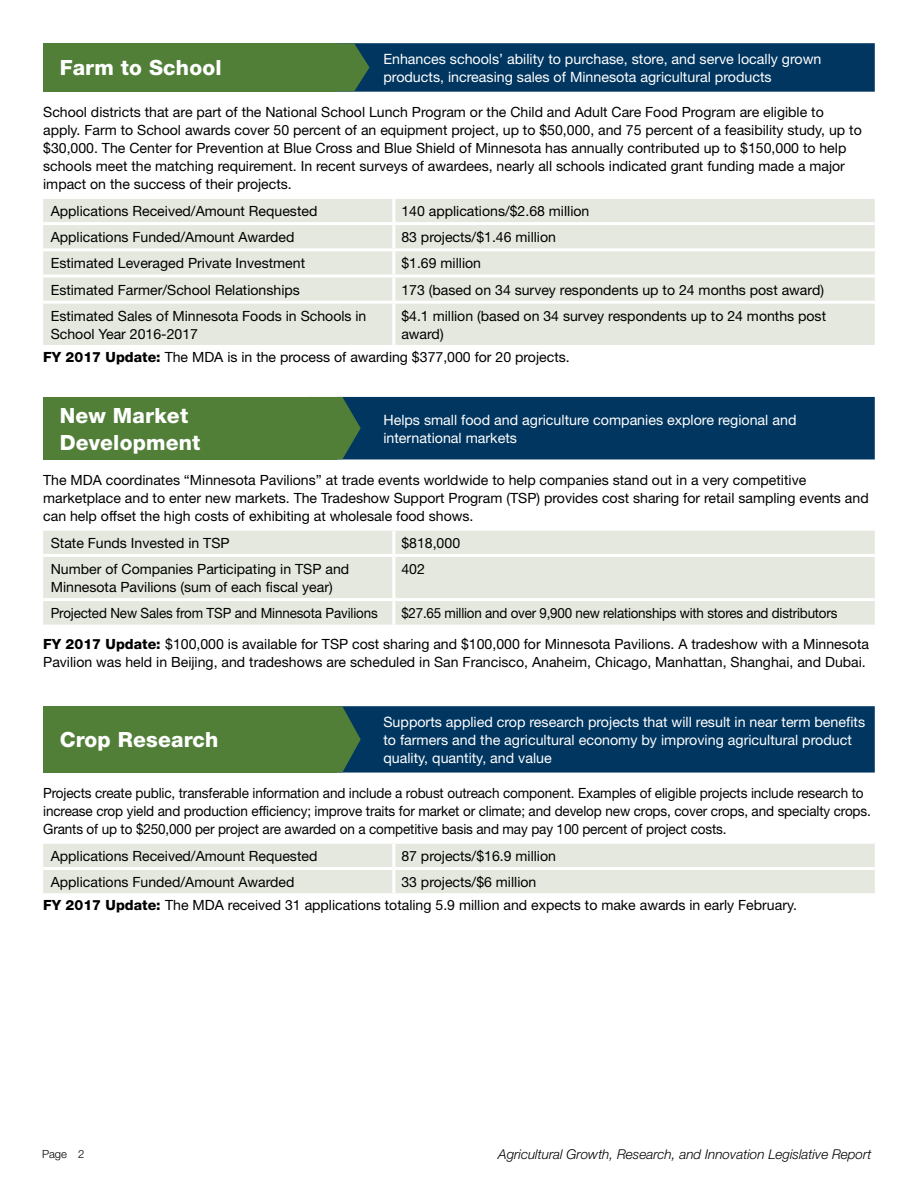
<style>
.page{position:relative;width:918px;height:1188px;background:#fff}
.page>*{position:absolute;margin:0;border:0;box-sizing:border-box;transform-origin:0 0}
.t1{font:800 21px/27px "Helvetica Neue";letter-spacing:.01em;color:#fff}
.t2{font:14.25px/17.9px "Helvetica Neue";color:#fff}
.t3{font:14.1px/18px "Helvetica Neue";color:#000}
.t4{font:14.1px/18px "Helvetica Neue";color:#000;scale:.96 1}
.t5{font:14.1px "Helvetica Neue";color:#000;scale:.95 1}
.t6{font:italic 300 13.5px "Helvetica Neue";color:#000}
.t7{font:300 11.25px "Helvetica Neue";color:#000}
.s1{font-weight:800}
</style>
<div class="page">
<div style="left:43px;top:43px;width:294px;height:49px;background:#517f37"></div>
<div style="left:43px;top:199px;width:832px;height:146px;background:#e5e8de"></div>
<hr style="left:392px;top:199px;width:3px;height:23px;background:#fff">
<hr style="left:392px;top:225px;width:3px;height:23px;background:#fff">
<hr style="left:392px;top:251px;width:3px;height:24px;background:#fff">
<hr style="left:392px;top:278px;width:3px;height:23px;background:#fff">
<hr style="left:392px;top:304px;width:3px;height:41px;background:#fff">
<hr style="left:43px;top:222px;width:351px;height:3px;background:#fff">
<hr style="left:394px;top:222px;width:481px;height:3px;background:#fff">
<hr style="left:43px;top:248px;width:351px;height:3px;background:#fff">
<hr style="left:394px;top:248px;width:481px;height:3px;background:#fff">
<hr style="left:43px;top:275px;width:351px;height:3px;background:#fff">
<hr style="left:394px;top:275px;width:481px;height:3px;background:#fff">
<hr style="left:43px;top:301px;width:351px;height:3px;background:#fff">
<hr style="left:394px;top:301px;width:481px;height:3px;background:#fff">
<div style="left:43px;top:397px;width:294px;height:62px;background:#517f37"></div>
<div style="left:43px;top:531px;width:832px;height:94px;background:#e5e8de"></div>
<hr style="left:43px;top:554px;width:351px;height:3px;background:#fff">
<hr style="left:392px;top:531px;width:3px;height:23px;background:#fff">
<hr style="left:394px;top:554px;width:481px;height:3px;background:#fff">
<hr style="left:392px;top:557px;width:3px;height:41px;background:#fff">
<hr style="left:43px;top:598px;width:351px;height:3px;background:#fff">
<hr style="left:394px;top:598px;width:481px;height:3px;background:#fff">
<hr style="left:392px;top:601px;width:3px;height:24px;background:#fff">
<div style="left:43px;top:706px;width:294px;height:67px;background:#517f37"></div>
<div style="left:43px;top:844px;width:832px;height:49px;background:#e5e8de"></div>
<hr style="left:43px;top:867px;width:351px;height:3px;background:#fff">
<hr style="left:392px;top:844px;width:3px;height:23px;background:#fff">
<hr style="left:394px;top:867px;width:481px;height:3px;background:#fff">
<hr style="left:392px;top:870px;width:3px;height:23px;background:#fff">
<svg style="left:337px;top:43px;width:538px;height:49px;background:#063b5f"></svg>
<div style="left:337px;top:397px;width:538px;height:62px;background:#003660"></div>
<div style="left:337px;top:706px;width:538px;height:67px;background:#003660"></div>
<h1 class="t1" style="left:60px;top:54px;width:163px">Farm to School</h1>
<p class="t2" style="left:383px;top:50px;width:440px">Enhances schools’ ability to purchase, store, and serve locally grown products, increasing sales of Minnesota agricultural products</p>
<p class="t3" style="left:43px;top:103px;width:820px">School districts that are part of the National School Lunch Program or the Child and Adult Care Food Program are eligible to apply. Farm to School awards cover 50 percent of an equipment project, up to $50,000, and 75 percent of a feasibility study, up to $30,000. The Center for Prevention at Blue Cross and Blue Shield of Minnesota has annually contributed up to $150,000 to help schools meet the matching requirement. In recent surveys of awardees, nearly all schools indicated grant funding made a major impact on the success of their projects.</p>
<p class="t3" style="left:51px;top:202px;width:268px">Applications Received/Amount Requested</p>
<p class="t3" style="left:401px;top:202px;width:190px">140 applications/$2.68 million</p>
<p class="t3" style="left:51px;top:228px;width:245px">Applications Funded/Amount Awarded</p>
<p class="t3" style="left:401px;top:228px;width:156px">83 projects/$1.46 million</p>
<p class="t3" style="left:51px;top:254px;width:256px">Estimated Leveraged Private Investment</p>
<p class="t3" style="left:401px;top:254px;width:81px">$1.69 million</p>
<p class="t3" style="left:51px;top:280px;width:251px">Estimated Farmer/School Relationships</p>
<p class="t3" style="left:401px;top:280px;width:424px">173 (based on 34 survey respondents up to 24 months post award)</p>
<p class="t3" style="left:51px;top:307px;width:317px">Estimated Sales of Minnesota Foods in Schools in<br>School Year 2016-2017</p>
<p class="t3" style="left:401px;top:307px;width:426px">$4.1 million (based on 34 survey respondents up to 24 months post award)</p>
<p class="t3" style="left:43px;top:348px;width:528px"><span class="s1">FY 2017 Update:</span> The MDA is in the process of awarding $377,000 for 20 projects.</p>
<h1 class="t1" style="left:60px;top:402px;width:142px">New Market<br>Development</h1>
<p class="t2" style="left:383px;top:411px;width:415px">Helps small food and agriculture companies explore regional and international markets</p>
<p class="t3" style="left:43px;top:470px;width:827px">The MDA coordinates “Minnesota Pavilions” at trade events worldwide to help companies stand out in a very competitive marketplace and to enter new markets. The Tradeshow Support Program (TSP) provides cost sharing for retail sampling events and can help offset the high costs of exhibiting at wholesale food shows.</p>
<p class="t3" style="left:51px;top:534px;width:180px">State Funds Invested in TSP</p>
<p class="t3" style="left:401px;top:534px;width:60px">$818,000</p>
<p class="t3" style="left:51px;top:560px;width:300px">Number of Companies Participating in TSP and<br>Minnesota Pavilions (sum of each fiscal year)</p>
<p class="t3" style="left:401px;top:560px;width:25px">402</p>
<p class="t5" style="left:51px;top:605px;width:346px">Projected New Sales from TSP and Minnesota Pavilions</p>
<p class="t5" style="left:401px;top:605px;width:460px">$27.65 million and over 9,900 new relationships with stores and distributors</p>
<p class="t3" style="left:43px;top:635px;width:827px"><span class="s1">FY 2017 Update:</span> $100,000 is available for TSP cost sharing and $100,000 for Minnesota Pavilions. A tradeshow with a Minnesota<br>Pavilion was held in Beijing, and tradeshows are scheduled in San Francisco, Anaheim, Chicago, Manhattan, Shanghai, and Dubai.</p>
<p class="t2" style="left:383px;top:713px;width:483px">Supports applied crop research projects that will result in near term benefits to farmers and the agricultural economy by improving agricultural product quality, quantity, and value</p>
<p class="t4" style="left:43px;top:784px;width:864px">Projects create public, transferable information and include a robust outreach component. Examples of eligible projects include research to increase crop yield and production efficiency; improve traits for market or climate; and develop new crops, cover crops, and specialty crops.<br>Grants of up to $250,000 per project are awarded on a competitive basis and may pay 100 percent of project costs.</p>
<p class="t3" style="left:51px;top:847px;width:268px">Applications Received/Amount Requested</p>
<p class="t3" style="left:401px;top:847px;width:156px">87 projects/$16.9 million</p>
<p class="t3" style="left:51px;top:873px;width:245px">Applications Funded/Amount Awarded</p>
<h1 class="t1" style="left:60px;top:726px;width:160px">Crop Research</h1>
<p class="t3" style="left:43px;top:870px;width:755px;line-height:23.2px;text-indent:358px">33 projects/$6 million<br><span class="s1">FY 2017 Update:</span> The MDA received 31 applications totaling 5.9 million and expects to make awards in early February.</p>
<p class="t7" style="left:42px;top:1147px;width:44px">Page 2</p>
<p class="t6" style="left:498px;top:1146px;width:375px">Agricultural Growth, Research, and Innovation Legislative Report</p>
</div>
